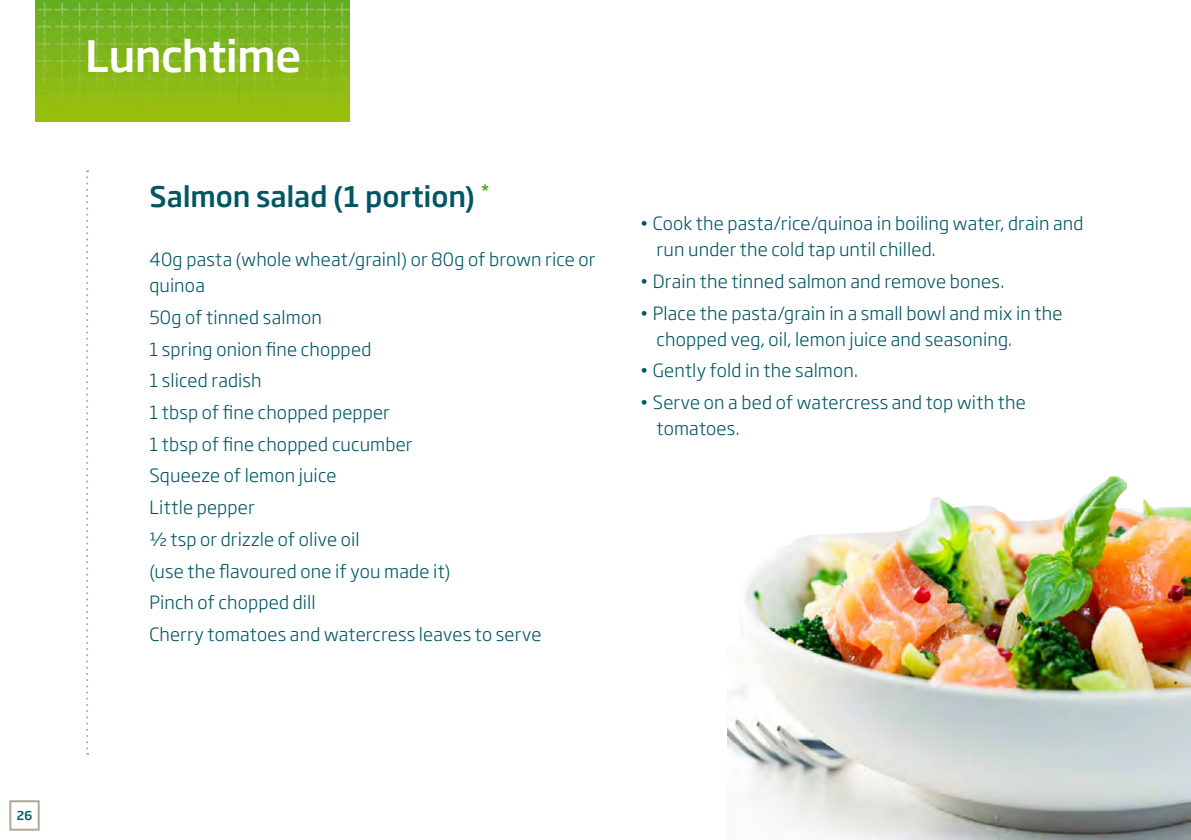
<style>
.page{position:relative;width:1191px;height:840px;background:#fff}
.page>*{position:absolute;margin:0;border:0;box-sizing:border-box;transform-origin:0 0}
.t1{font:500 42.6px "Soho Gothic Pro";letter-spacing:-.015em;color:#fff}
.t2{font:500 28px "Soho Gothic Pro";letter-spacing:-.005em;color:#005763}
.t3{font:300 18px/31.6px "Soho Gothic Pro";letter-spacing:.01em;color:#005763}
.t4{font:500 12px "Soho Gothic Pro";color:#005763}
</style>
<div class="page">
<div style="left:9px;top:799px;width:31px;height:31px;border:2px solid #b4a597"></div>
<img style="left:36px;top:0;width:314px;height:121px">
<svg style="left:86px;top:170px;width:2px;height:584px"></svg>
<img style="left:727px;top:476px;width:464px;height:363px">
<h1 class="t1" style="left:85px;top:22px;width:218px">Lunchtime</h1>
<h2 class="t2" style="left:149px;top:174px;width:342px">Salmon salad (1 portion) <sup>*</sup></h2>
<p class="t3" style="left:149px;top:245px;width:447px;line-height:26px">40g pasta (whole wheat/grainl) or 80g of brown rice or quinoa</p>
<p class="t3" style="left:149px;top:300px;width:393px">50g of tinned salmon<br>1 spring onion fine chopped<br>1 sliced radish<br>1 tbsp of fine chopped pepper<br>1 tbsp of fine chopped cucumber<br>Squeeze of lemon juice<br>Little pepper<br>½ tsp or drizzle of olive oil<br>(use the flavoured one if you made it)<br>Pinch of chopped dill<br>Cherry tomatoes and watercress leaves to serve</p>
<p class="t3" style="left:656px;top:209px;width:428px;line-height:26px;text-indent:-17px">• Cook the pasta/rice/quinoa in boiling water, drain and run under the cold tap until chilled.</p>
<p class="t3" style="left:639px;top:264px;width:366px">• Drain the tinned salmon and remove bones.</p>
<p class="t3" style="left:656px;top:299px;width:407px;line-height:26px;text-indent:-17px">• Place the pasta/grain in a small bowl and mix in the chopped veg, oil, lemon juice and seasoning.</p>
<p class="t3" style="left:639px;top:353px;width:220px">• Gently fold in the salmon.</p>
<p class="t3" style="left:656px;top:388px;width:370px;line-height:26px;text-indent:-17px">• Serve on a bed of watercress and top with the tomatoes.</p>
<p class="t4" style="left:17px;top:805px;width:17px">26</p>
</div>
